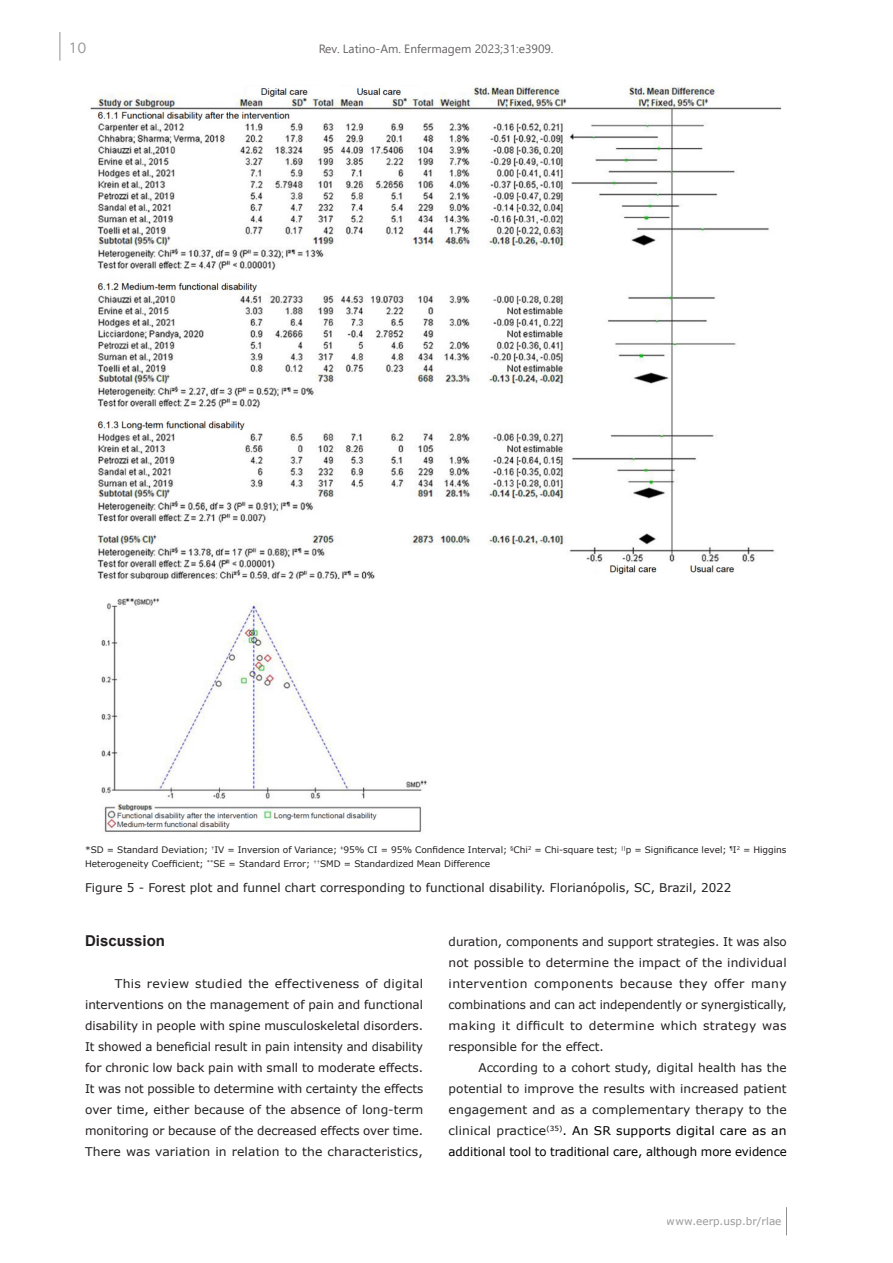
<style>
.page{position:relative;width:893px;height:1263px;background:#fff}
.page>*{position:absolute;margin:0;border:0;box-sizing:border-box;transform-origin:0 0}
.SUB1{font:700 15px "Arial";color:#231f20}
.t1{font:13.5px "Geneva";color:#6c6d70}
.Texto{font:12px/21px "Verdana";letter-spacing:.01em;color:#231f20;text-align:justify}
.Texto-2{font:12px/21px "Verdana";letter-spacing:-.005em;color:#212121;text-align:justify}
.Título_de_figura{font:12px "Verdana";color:#231f20}
.t2{font:12px "Segoe UI";color:#231f20}
.t3{font:10.5px "Verdana";color:#6c6d70}
.Rodapé_Fig{font:9px/13.5px "Verdana";color:#231f20}
.s1{color:#000}
</style>
<div class="page">
<svg style="left:786px;top:1207px;width:1px;height:28px"></svg>
<svg style="left:60px;top:32px;width:1px;height:29px"></svg>
<img style="left:90px;top:85px;width:692px;height:749px">
<p class="t1" style="left:68px;top:40px;width:20px">10</p>
<p class="t2" style="left:318px;top:38px;width:237px">Rev. Latino-Am. Enfermagem 2023;31:e3909.</p>
<p class="Rodapé_Fig" style="left:85px;top:843px;width:703px">*SD = Standard Deviation; <sup>†</sup>IV = Inversion of Variance; <sup>‡</sup>95% CI = 95% Confidence Interval; <sup>§</sup>Chi<sup>2</sup> = Chi-square test; <sup>||</sup>p = Significance level; <sup>¶</sup>I<sup>2</sup> = Higgins<br>Heterogeneity Coefficient; <sup>**</sup>SE = Standard Error; <sup>††</sup>SMD = Standardized Mean Difference</p>
<p class="Título_de_figura" style="left:85px;top:880px;width:648px">Figure 5 - Forest plot and funnel chart corresponding to functional disability. Florianópolis, SC, Brazil, 2022</p>
<p class="SUB1" style="left:85px;top:930px;width:82px">Discussion</p>
<p class="Texto" style="left:85px;top:973px;width:340px;text-indent:30px">This review studied the effectiveness of digital interventions on the management of pain and functional disability in people with spine musculoskeletal disorders.<br>It showed a beneficial result in pain intensity and disability for chronic low back pain with small to moderate effects.<br>It was not possible to determine with certainty the effects over time, either because of the absence of long-term monitoring or because of the decreased effects over time.<br>There was variation in relation to the characteristics,</p>
<p class="Texto" style="left:449px;top:931px;width:340px">duration, components and support strategies. It was also not possible to determine the impact of the individual intervention components because they offer many combinations and can act independently or synergistically, making it difficult to determine which strategy was responsible for the effect.</p>
<p class="Texto-2" style="left:449px;top:1057px;width:340px;text-indent:30px">According to a cohort study, digital health has the potential to improve the results with increased patient engagement and as a complementary therapy to the clinical practice<sup>(35)</sup><span class="s1">. An SR supports digital care as an additional tool to traditional care, although more evidence</span></p>
<p class="t3" style="left:667px;top:1215px;width:116px">www.eerp.usp.br/rlae</p>
</div>
